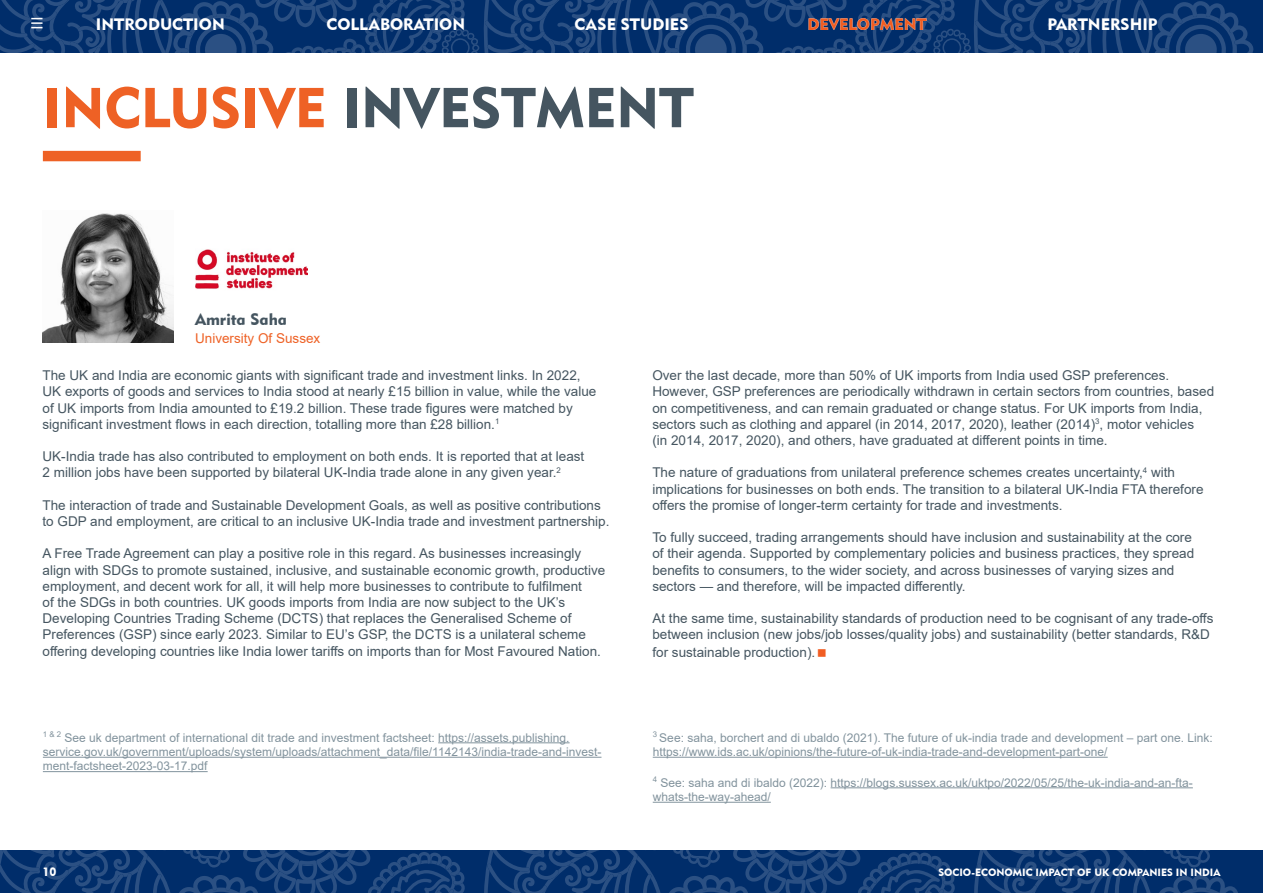
<style>
.page{position:relative;width:1263px;height:893px;background:#fff}
.page>*{position:absolute;margin:0;border:0;box-sizing:border-box;transform-origin:0 0}
.t1{font:55.5px "Geometric 415 BT Black A";color:#455560}
.t2{font:16.5px "Geometric 415 BT Black A";color:#fff}
.t3{font:16.5px "Geometric 415 BT Black A";color:#f15d22}
.t4{font:16.5px "Geometric 415 BT Black A";color:#455560}
.t5{font:13.5px/16.2px "Arial";color:#455560}
.t6{font:13.5px "Arial";color:#ee6125}
.t7{font:12px/14.4px "Arial";color:#82939d}
.t8{font:12px "Geometric 415 BT Black A";color:#fff}
.t9{font:10.5px "Geometric 415 BT Black A";color:#fff}
.s1{color:#ee6125}
</style>
<div class="page">
<div style="left:0;top:850px;width:1263px;height:43px;background:#002d6a"></div>
<svg style="left:974px;top:850px;width:264px;height:43px"></svg>
<svg style="left:484px;top:850px;width:471px;height:43px"></svg>
<svg style="left:0;top:850px;width:465px;height:43px"></svg>
<hr style="left:1262px;top:0;width:1px;height:53px;background:#002d6a">
<svg style="left:0;top:0;width:1254px;height:53px;background:#0f3972"></svg>
<div style="left:43px;top:151px;width:98px;height:10px;background:#ee6125"></div>
<img style="left:43px;top:213px;width:131px;height:130px">
<hr style="left:438px;top:742px;width:132px;height:1px;background:#82939d">
<hr style="left:43px;top:757px;width:558px;height:1px;background:#82939d">
<hr style="left:43px;top:771px;width:165px;height:1px;background:#82939d">
<hr style="left:653px;top:757px;width:455px;height:1px;background:#82939d">
<hr style="left:831px;top:787px;width:362px;height:1px;background:#82939d">
<hr style="left:653px;top:802px;width:118px;height:1px;background:#82939d">
<img style="left:196px;top:249px;width:111px;height:40px">
<p class="t2" style="left:96px;top:14px;width:130px">INTRODUCTION</p>
<p class="t2" style="left:327px;top:14px;width:140px">COLLABORATION</p>
<p class="t2" style="left:574px;top:14px;width:115px">CASE STUDIES</p>
<p class="t2" style="left:1047px;top:14px;width:112px">PARTNERSHIP</p>
<p class="t3" style="left:807px;top:14px;width:121px">DEVELOPMENT</p>
<h1 class="t1" style="left:43px;top:74px;width:652px"><span class="s1">INCLUSIVE</span> INVESTMENT</h1>
<p class="t4" style="left:195px;top:310px;width:93px">Amrita Saha</p>
<p class="t6" style="left:195px;top:329px;width:127px">University Of Sussex</p>
<p class="t5" style="left:43px;top:367px;width:555px">The UK and India are economic giants with significant trade and investment links. In 2022, UK exports of goods and services to India stood at nearly £15 billion in value, while the value of UK imports from India amounted to £19.2 billion. These trade figures were matched by significant investment flows in each direction, totalling more than £28 billion.<sup>1</sup></p>
<p class="t5" style="left:43px;top:448px;width:543px">UK-India trade has also contributed to employment on both ends. It is reported that at least<br>2 million jobs have been supported by bilateral UK-India trade alone in any given year.<sup>2</sup></p>
<p class="t5" style="left:43px;top:497px;width:568px">The interaction of trade and Sustainable Development Goals, as well as positive contributions to GDP and employment, are critical to an inclusive UK-India trade and investment partnership.</p>
<p class="t5" style="left:43px;top:545px;width:564px">A Free Trade Agreement can play a positive role in this regard. As businesses increasingly align with SDGs to promote sustained, inclusive, and sustainable economic growth, productive employment, and decent work for all, it will help more businesses to contribute to fulfilment<br>of the SDGs in both countries. UK goods imports from India are now subject to the UK’s Developing Countries Trading Scheme (DCTS) that replaces the Generalised Scheme of Preferences (GSP) since early 2023. Similar to EU’s GSP, the DCTS is a unilateral scheme offering developing countries like India lower tariffs on imports than for Most Favoured Nation.</p>
<p class="t5" style="left:652px;top:367px;width:563px">Over the last decade, more than 50% of UK imports from India used GSP preferences.<br>However, GSP preferences are periodically withdrawn in certain sectors from countries, based on competitiveness, and can remain graduated or change status. For UK imports from India, sectors such as clothing and apparel (in 2014, 2017, 2020), leather (2014)<sup>3</sup>, motor vehicles<br>(in 2014, 2017, 2020), and others, have graduated at different points in time.</p>
<p class="t5" style="left:652px;top:464px;width:553px">The nature of graduations from unilateral preference schemes creates uncertainty,<sup>4</sup> with implications for businesses on both ends. The transition to a bilateral UK-India FTA therefore offers the promise of longer-term certainty for trade and investments.</p>
<p class="t5" style="left:652px;top:529px;width:543px">To fully succeed, trading arrangements should have inclusion and sustainability at the core of their agenda. Supported by complementary policies and business practices, they spread benefits to consumers, to the wider society, and across businesses of varying sizes and sectors — and therefore, will be impacted differently.</p>
<p class="t5" style="left:652px;top:610px;width:562px;line-height:16.8px">At the same time, sustainability standards of production need to be cognisant of any trade-offs between inclusion (new jobs/job losses/quality jobs) and sustainability (better standards, R&amp;D for sustainable production).</p>
<p class="t7" style="left:43px;top:730px;width:560px"><sup>1</sup> <sup>&amp;</sup> <sup>2</sup> See uk department of international dit trade and investment factsheet: https://assets.publishing. service.gov.uk/government/uploads/system/uploads/attachment_data/file/1142143/india-trade-and-invest&shy;ment-factsheet-2023-03-17.pdf</p>
<p class="t7" style="left:653px;top:730px;width:562px"><sup>3</sup> See: saha, borchert and di ubaldo (2021). The future of uk-india trade and development – part one. Link: https://www.ids.ac.uk/opinions/the-future-of-uk-india-trade-and-development-part-one/</p>
<p class="t7" style="left:653px;top:775px;width:542px"><sup>4</sup> See: saha and di ibaldo (2022): https://blogs.sussex.ac.uk/uktpo/2022/05/25/the-uk-india-and-an-fta&shy;whats-the-way-ahead/</p>
<p class="t8" style="left:43px;top:864px;width:15px">10</p>
<p class="t9" style="left:938px;top:866px;width:284px">SOCIO-ECONOMIC IMPACT OF UK COMPANIES IN INDIA</p>
</div>
